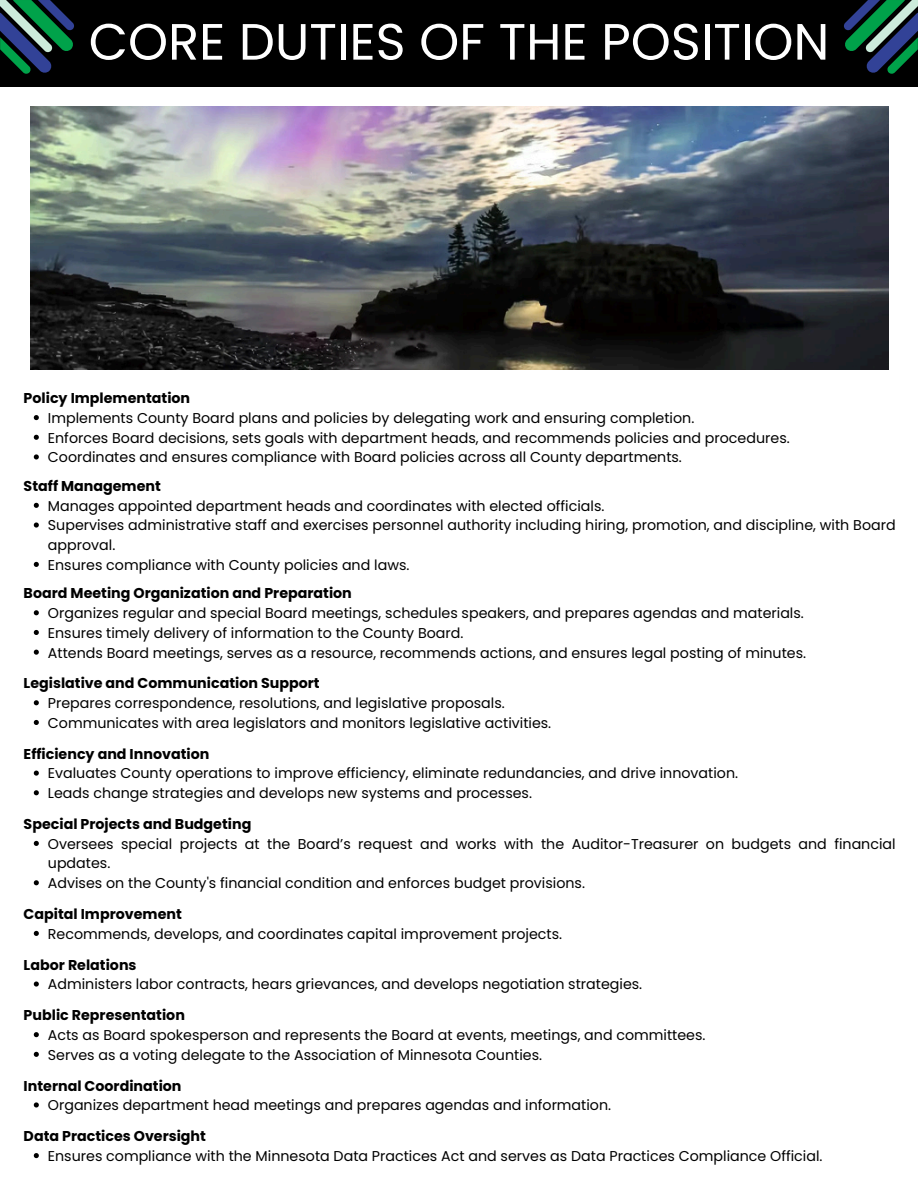
<style>
.page{position:relative;width:918px;height:1188px;background:#fff}
.page>*{position:absolute;margin:0;border:0;box-sizing:border-box;transform-origin:0 0}
.t1{font:51px "Poppins";color:#fff}
.t2{font:14.25px/19.6px "Poppins";color:#000}
.t3{font:700 14.25px "Poppins";color:#000}
</style>
<div class="page">
<div style="left:0;top:0;width:918px;height:86px;background:#000"></div>
<svg style="left:0;top:0;width:74px;height:74px"></svg>
<svg style="left:844px;top:0;width:74px;height:74px"></svg>
<svg style="left:34px;top:415px;width:5px;height:5px"></svg>
<svg style="left:34px;top:435px;width:5px;height:5px"></svg>
<svg style="left:34px;top:454px;width:5px;height:6px"></svg>
<svg style="left:34px;top:503px;width:5px;height:5px"></svg>
<svg style="left:34px;top:523px;width:5px;height:5px"></svg>
<svg style="left:34px;top:562px;width:5px;height:5px"></svg>
<svg style="left:34px;top:610px;width:5px;height:5px"></svg>
<svg style="left:34px;top:630px;width:5px;height:5px"></svg>
<svg style="left:34px;top:650px;width:5px;height:5px"></svg>
<svg style="left:34px;top:700px;width:5px;height:5px"></svg>
<svg style="left:34px;top:720px;width:5px;height:5px"></svg>
<svg style="left:34px;top:771px;width:5px;height:5px"></svg>
<svg style="left:34px;top:790px;width:5px;height:5px"></svg>
<svg style="left:34px;top:841px;width:5px;height:5px"></svg>
<svg style="left:34px;top:880px;width:5px;height:5px"></svg>
<svg style="left:34px;top:931px;width:5px;height:5px"></svg>
<svg style="left:34px;top:982px;width:5px;height:5px"></svg>
<svg style="left:34px;top:1032px;width:5px;height:5px"></svg>
<svg style="left:34px;top:1052px;width:5px;height:5px"></svg>
<svg style="left:34px;top:1102px;width:5px;height:6px"></svg>
<svg style="left:34px;top:1153px;width:5px;height:5px"></svg>
<img style="left:31px;top:107px;width:858px;height:263px">
<h2 class="t1" style="left:89px;top:6px;width:742px">CORE DUTIES OF THE POSITION</h2>
<p class="t3" style="left:24px;top:388px;width:168px">Policy Implementation</p>
<p class="t2" style="left:48px;top:408px;width:648px">Implements County Board plans and policies by delegating work and ensuring completion.</p>
<h1 class="t2" style="left:48px;top:428px;width:743px">Enforces Board decisions, sets goals with department heads, and recommends policies and procedures.</h1>
<p class="t2" style="left:48px;top:448px;width:636px">Coordinates and ensures compliance with Board policies across all County departments.</p>
<h2 class="t3" style="left:24px;top:476px;width:139px">Staff Management</h2>
<p class="t2" style="left:48px;top:496px;width:558px">Manages appointed department heads and coordinates with elected officials.</p>
<p class="t2" style="left:48px;top:516px;width:849px">Supervises administrative staff and exercises personnel authority including hiring, promotion, and discipline, with Board approval.</p>
<p class="t2" style="left:48px;top:555px;width:363px">Ensures compliance with County policies and laws.</p>
<h2 class="t3" style="left:24px;top:583px;width:330px">Board Meeting Organization and Preparation</h2>
<p class="t2" style="left:48px;top:603px;width:758px">Organizes regular and special Board meetings, schedules speakers, and prepares agendas and materials.</p>
<p class="t2" style="left:48px;top:623px;width:417px">Ensures timely delivery of information to the County Board.</p>
<p class="t2" style="left:48px;top:643px;width:760px">Attends Board meetings, serves as a resource, recommends actions, and ensures legal posting of minutes.</p>
<h2 class="t3" style="left:24px;top:673px;width:298px">Legislative and Communication Support</h2>
<p class="t2" style="left:48px;top:693px;width:458px">Prepares correspondence, resolutions, and legislative proposals.</p>
<p class="t2" style="left:48px;top:713px;width:505px">Communicates with area legislators and monitors legislative activities.</p>
<p class="t3" style="left:24px;top:744px;width:187px">Efficiency and Innovation</p>
<h2 class="t2" style="left:48px;top:764px;width:692px">Evaluates County operations to improve efficiency, eliminate redundancies, and drive innovation.</h2>
<p class="t2" style="left:48px;top:783px;width:486px">Leads change strategies and develops new systems and processes.</p>
<p class="t3" style="left:24px;top:814px;width:229px">Special Projects and Budgeting</p>
<h2 class="t2" style="left:48px;top:834px;width:849px">Oversees special projects at the Board’s request and works with the Auditor-Treasurer on budgets and financial updates.</h2>
<p class="t2" style="left:48px;top:873px;width:539px">Advises on the County's financial condition and enforces budget provisions.</p>
<p class="t3" style="left:24px;top:904px;width:160px">Capital Improvement</p>
<h2 class="t2" style="left:48px;top:924px;width:516px">Recommends, develops, and coordinates capital improvement projects.</h2>
<p class="t3" style="left:24px;top:955px;width:114px">Labor Relations</p>
<p class="t2" style="left:48px;top:975px;width:596px">Administers labor contracts, hears grievances, and develops negotiation strategies.</p>
<h2 class="t3" style="left:24px;top:1005px;width:163px">Public Representation</h2>
<p class="t2" style="left:48px;top:1025px;width:659px">Acts as Board spokesperson and represents the Board at events, meetings, and committees.</p>
<h2 class="t2" style="left:48px;top:1045px;width:496px">Serves as a voting delegate to the Association of Minnesota Counties.</h2>
<p class="t3" style="left:24px;top:1076px;width:159px">Internal Coordination</p>
<h2 class="t2" style="left:48px;top:1096px;width:565px">Organizes department head meetings and prepares agendas and information.</h2>
<p class="t3" style="left:24px;top:1126px;width:184px">Data Practices Oversight</p>
<p class="t2" style="left:48px;top:1146px;width:776px">Ensures compliance with the Minnesota Data Practices Act and serves as Data Practices Compliance Official.</p>
</div>
